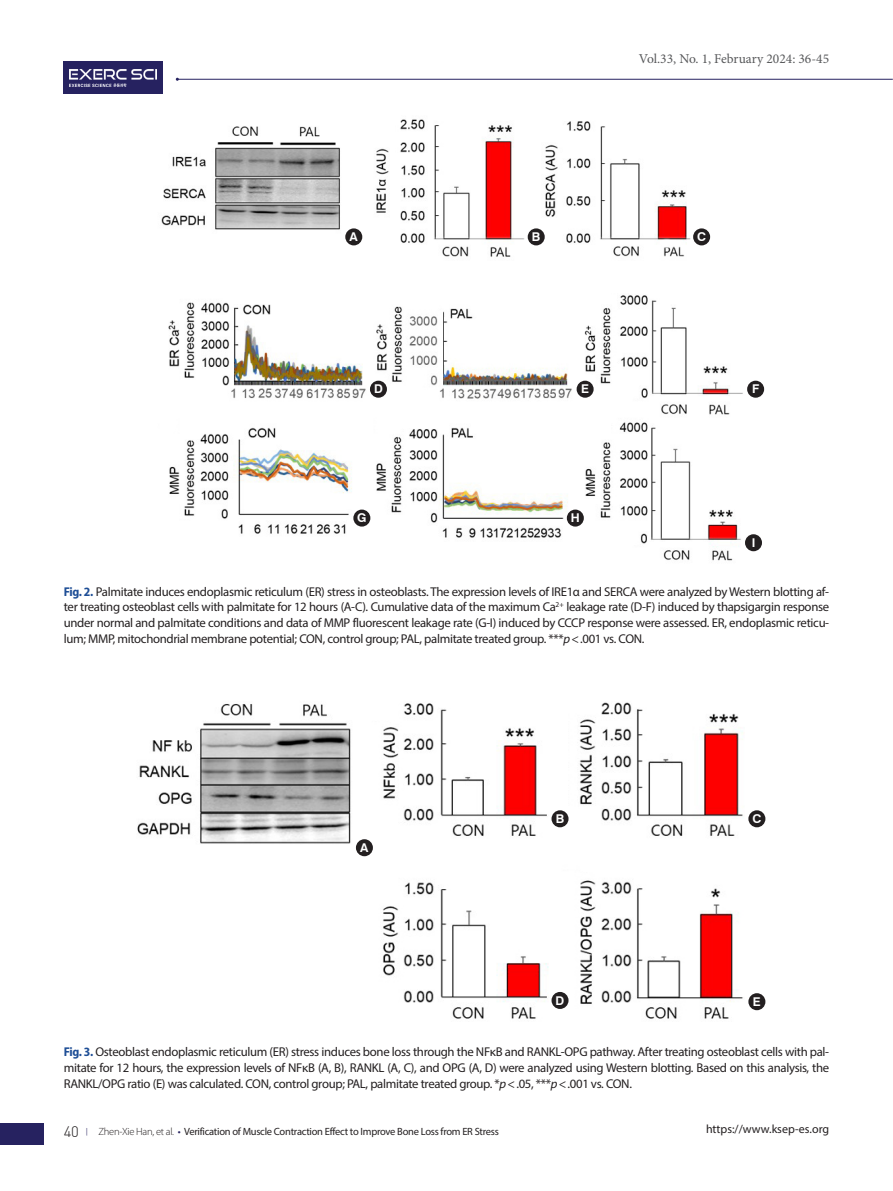
<style>
.page{position:relative;width:893px;height:1191px;background:#fff}
.page>*{position:absolute;margin:0;border:0;box-sizing:border-box;transform-origin:0 0}
.t1{font:13.5px "Minion Pro";color:#57585a}
.표그림제목{font:12.75px/15.9px "Myriad Pro";letter-spacing:-.025em;color:#231f20;text-align:justify}
.t2{font:700 12.15px "Swiss 721 BT";color:#fff}
.t3{font:12px "Myriad Pro";color:#231f20}
.t4{font:10.5px "Myriad Pro";letter-spacing:-.025em;color:#231f20}
.s1{font-weight:700;font-stretch:semi-condensed;color:#1e4e96}
.s2{font-style:italic}
.s3{font-family:"Dinlig";font-size:15px}
.s4{font-family:"Dinlig";font-size:9px;color:#262260}
.s5{font-weight:300}
.s6{color:#262260}
</style>
<div class="page">
<div style="left:0;top:1123px;width:44px;height:21px;background:#262260"></div>
<div style="left:64px;top:62px;width:99px;height:32px;background:#262260"></div>
<img style="left:70px;top:69px;width:87px;height:18px">
<hr style="left:177px;top:79px;width:716px;height:1px;background:#262260">
<img style="left:161px;top:119px;width:604px;height:442px">
<div style="left:345px;top:228px;width:17px;height:17px;background:#231f20;border-radius:50%"></div>
<div style="left:370px;top:381px;width:17px;height:17px;background:#231f20;border-radius:50%"></div>
<div style="left:353px;top:509px;width:17px;height:17px;background:#231f20;border-radius:50%"></div>
<div style="left:567px;top:509px;width:17px;height:17px;background:#231f20;border-radius:50%"></div>
<div style="left:745px;top:534px;width:17px;height:17px;background:#231f20;border-radius:50%"></div>
<div style="left:577px;top:381px;width:17px;height:17px;background:#231f20;border-radius:50%"></div>
<div style="left:747px;top:381px;width:17px;height:17px;background:#231f20;border-radius:50%"></div>
<div style="left:528px;top:228px;width:17px;height:17px;background:#231f20;border-radius:50%"></div>
<div style="left:693px;top:228px;width:17px;height:17px;background:#231f20;border-radius:50%"></div>
<img style="left:137px;top:702px;width:627px;height:317px">
<div style="left:356px;top:839px;width:17px;height:17px;background:#231f20;border-radius:50%"></div>
<div style="left:551px;top:810px;width:17px;height:17px;background:#231f20;border-radius:50%"></div>
<div style="left:551px;top:992px;width:17px;height:17px;background:#231f20;border-radius:50%"></div>
<div style="left:748px;top:810px;width:17px;height:17px;background:#231f20;border-radius:50%"></div>
<div style="left:748px;top:993px;width:17px;height:17px;background:#231f20;border-radius:50%"></div>
<p class="t2" style="left:350px;top:229px;width:10px">A</p>
<p class="t2" style="left:374px;top:382px;width:10px">D</p>
<p class="t1" style="left:639px;top:50px;width:192px">Vol.33, No. 1, February 2024: 36-45</p>
<p class="t2" style="left:532px;top:229px;width:10px">B</p>
<p class="t2" style="left:697px;top:229px;width:10px">C</p>
<p class="t2" style="left:581px;top:382px;width:9px">E</p>
<p class="t2" style="left:752px;top:382px;width:9px">F</p>
<p class="t2" style="left:357px;top:510px;width:11px">G</p>
<p class="t2" style="left:571px;top:510px;width:10px">H</p>
<p class="t2" style="left:752px;top:535px;width:5px">I</p>
<p class="표그림제목" style="left:64px;top:583px;width:767px"><span class="s1">Fig. 2.</span> Palmitate induces endoplasmic reticulum (ER) stress in osteoblasts. The expression levels of IRE1α and SERCA were analyzed by Western blotting af&shy;ter treating osteoblast cells with palmitate for 12 hours (A-C). Cumulative data of the maximum Ca<sup>2+</sup> leakage rate (D-F) induced by thapsigargin response under normal and palmitate conditions and data of MMP fluorescent leakage rate (G-I) induced by CCCP response were assessed. ER, endoplasmic reticu&shy;lum; MMP, mitochondrial membrane potential; CON, control group; PAL, palmitate treated group. ***<span class="s2">p</span>&lt;.001 vs. CON.</p>
<p class="t2" style="left:360px;top:840px;width:10px">A</p>
<p class="t2" style="left:556px;top:811px;width:10px">B</p>
<p class="t2" style="left:556px;top:993px;width:10px">D</p>
<p class="t2" style="left:752px;top:811px;width:10px">C</p>
<p class="t2" style="left:753px;top:994px;width:9px">E</p>
<p class="표그림제목" style="left:64px;top:1043px;width:767px"><span class="s1">Fig. 3.</span> Osteoblast endoplasmic reticulum (ER) stress induces bone loss through the NFκB and RANKL-OPG pathway. After treating osteoblast cells with pal&shy;mitate for 12 hours, the expression levels of NFκB (A, B), RANKL (A, C), and OPG (A, D) were analyzed using Western blotting. Based on this analysis, the RANKL/OPG ratio (E) was calculated. CON, control group; PAL, palmitate treated group. *<span class="s2">p</span>&lt;.05, ***<span class="s2">p</span>&lt;.001 vs. CON.</p>
<p class="t4" style="left:64px;top:1125px;width:437px"><span class="s3">40</span> <span class="s4">|</span> <span class="s5">Zhen-Xie Han, et al.</span> <span class="s6">•</span> Verification of Muscle Contraction Effect to Improve Bone Loss from ER Stress</p>
<p class="t3" style="left:706px;top:1121px;width:125px">https://www.ksep-es.org</p>
</div>
